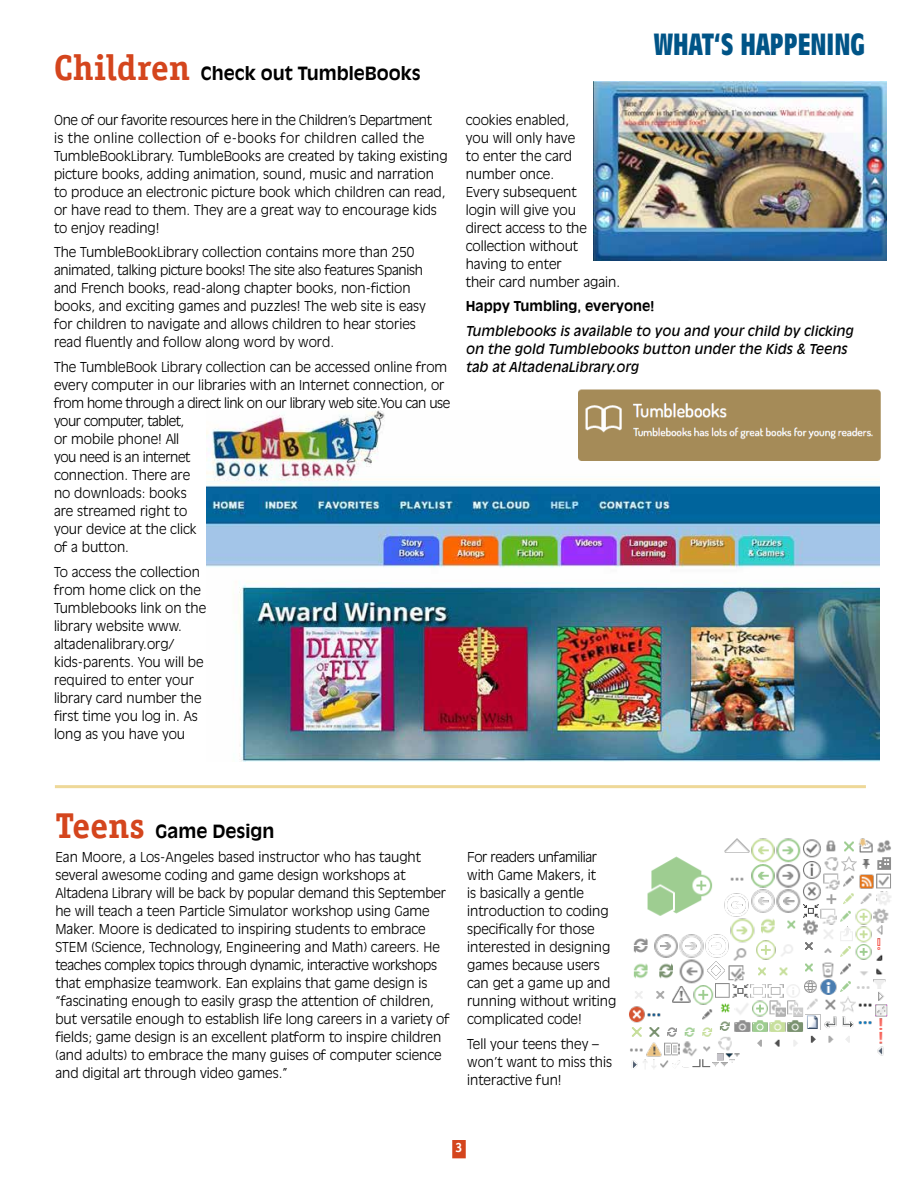
<style>
.page{position:relative;width:918px;height:1188px;background:#fff}
.page>*{position:absolute;margin:0;border:0;box-sizing:border-box;transform-origin:0 0}
.t1{font:700 condensed 30px "Antique Olive Std";color:#005487}
.t2{font:700 18px "Antique Olive";color:#000}
.t3{font:300 13.5px/18px "Antique Olive";color:#000}
.t4{font:italic 13.5px/18px "Antique Olive";color:#000}
.t5{font:700 13.5px "Antique Olive";color:#000}
.t6{font:700 13.5px "Officina Serif Std";color:#fff}
.s1{font-family:"Officina Serif Std";font-size:36px;color:#d4451d}
</style>
<div class="page">
<div style="left:452px;top:1140px;width:14px;height:18px;background:#d4451d;border:2px solid #d4451d"></div>
<img style="left:629px;top:838px;width:262px;height:231px">
<img style="left:206px;top:410px;width:673px;height:352px">
<img style="left:594px;top:81px;width:292px;height:180px">
<img style="left:579px;top:389px;width:302px;height:75px">
<hr style="left:55px;top:785px;width:811px;height:3px;background:#eed898">
<h2 class="t2" style="left:54px;top:62px;width:368px"><span class="s1">Children</span> Check out TumbleBooks</h2>
<p class="t3" style="left:54px;top:110px;width:395px">One of our favorite resources here in the Children’s Department<br>is the online collection of e-books for children called the TumbleBookLibrary. TumbleBooks are created by taking existing picture books, adding animation, sound, music and narration to produce an electronic picture book which children can read, or have read to them. They are a great way to encourage kids to enjoy reading!</p>
<p class="t3" style="left:54px;top:243px;width:374px">The TumbleBookLibrary collection contains more than 250 animated, talking picture books! The site also features Spanish and French books, read-along chapter books, non-fiction books, and exciting games and puzzles! The web site is easy for children to navigate and allows children to hear stories read fluently and follow along word by word.</p>
<p class="t3" style="left:54px;top:358px;width:398px">The TumbleBook Library collection can be accessed online from every computer in our libraries with an Internet connection, or from home through a direct link on our library web site.You can use your computer, tablet,<br>or mobile phone! All<br>you need is an internet<br>connection. There are<br>no downloads: books<br>are streamed right to<br>your device at the click<br>of a button.</p>
<p class="t3" style="left:54px;top:563px;width:154px">To access the collection from home click on the<br>Tumblebooks link on the library website www. altadenalibrary.org/ kids-parents. You will be required to enter your library card number the first time you log in. As long as you have you</p>
<h1 class="t1" style="left:654px;top:27px;width:213px">WHAT‘S HAPPENING</h1>
<p class="t3" style="left:466px;top:110px;width:156px">cookies enabled,<br>you will only have<br>to enter the card number once.<br>Every subsequent<br>login will give you<br>direct access to the collection without having to enter<br>their card number again.</p>
<p class="t5" style="left:466px;top:298px;width:191px">Happy Tumbling, everyone!</p>
<p class="t4" style="left:466px;top:322px;width:389px">Tumblebooks is available to you and your child by clicking on the gold Tumblebooks button under the Kids &amp; Teens tab at AltadenaLibrary.org</p>
<h2 class="t2" style="left:55px;top:820px;width:221px"><span class="s1">Teens</span> Game Design</h2>
<p class="t3" style="left:55px;top:848px;width:396px">Ean Moore, a Los-Angeles based instructor who has taught several awesome coding and game design workshops at Altadena Library will be back by popular demand this September he will teach a teen Particle Simulator workshop using Game Maker. Moore is dedicated to inspiring students to embrace STEM (Science, Technology, Engineering and Math) careers. He teaches complex topics through dynamic, interactive workshops that emphasize teamwork. Ean explains that game design is “fascinating enough to easily grasp the attention of children, but versatile enough to establish life long careers in a variety of fields; game design is an excellent platform to inspire children (and adults) to embrace the many guises of computer science and digital art through video games.”</p>
<p class="t3" style="left:467px;top:848px;width:151px">For readers unfamiliar with Game Makers, it<br>is basically a gentle introduction to coding specifically for those interested in designing games because users can get a game up and running without writing complicated code!</p>
<p class="t3" style="left:467px;top:1034px;width:146px">Tell your teens they – won’t want to miss this interactive fun!</p>
<p class="t6" style="left:455px;top:1139px;width:9px">3</p>
</div>
